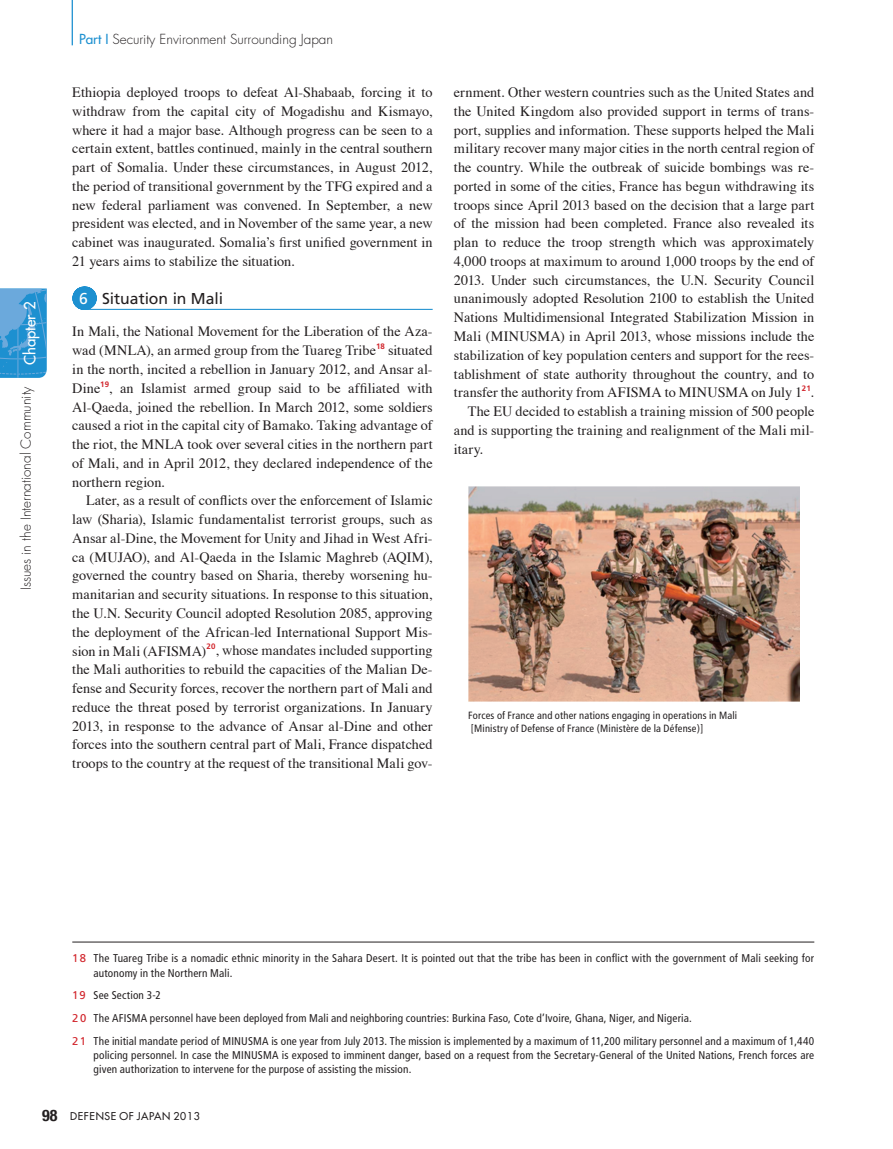
<style>
.page{position:relative;width:893px;height:1149px;background:#fff}
.page>*{position:absolute;margin:0;border:0;box-sizing:border-box;transform-origin:0 0}
.t1{font:700 condensed 15.9px "Helvetica Neue";color:#231f20}
.t2{font:15.75px "Frutiger";letter-spacing:-.005em;color:#231f20}
.t3{font:15px "Futura";color:#fff}
.t4{font:14.25px/18.8px "Times";color:#231f20;text-align:justify}
.t5{font:300 13.5px "Futura";color:#231f20}
.t6{font:condensed 11.25px/14.2px "Frutiger";letter-spacing:.015em;color:#231f20}
.t7{font:condensed 10.5px/13.5px "Frutiger";letter-spacing:.015em;color:#231f20}
.t8{font:10.5px "Futura";letter-spacing:.06em;color:#231f20}
.s1{font-weight:400;color:#1d90d0}
.s2{color:#fff}
.s3{font-stretch:normal;color:#d1232a}
</style>
<div class="page">
<svg style="left:84px;top:286px;width:1px;height:23px"></svg>
<hr style="left:83px;top:309px;width:350px;height:1px;background:#1d90d0">
<img style="left:468px;top:486px;width:332px;height:215px">
<hr style="left:72px;top:941px;width:742px;height:1px;background:#231f20">
<hr style="left:72px;top:0;width:1px;height:45px;background:#1d90d0">
<svg style="left:0;top:288px;width:47px;height:90px;background:#3d9ad5"></svg>
<p class="t3" style="left:20px;top:365px;width:65px;rotate:-90deg">Chapter 2</p>
<p class="t5" style="left:18px;top:590px;width:205px;rotate:-90deg">Issues in the International Community</p>
<p class="t5" style="left:79px;top:31px;width:256px"><span class="s1">Part I</span> Security Environment Surrounding Japan</p>
<p class="t4" style="left:72px;top:84px;width:362px">Ethiopia deployed troops to defeat Al-Shabaab, forcing it to withdraw from the capital city of Mogadishu and Kismayo, where it had a major base. Although progress can be seen to a certain extent, battles continued, mainly in the central southern part of Somalia. Under these circumstances, in August 2012, the period of transitional government by the TFG expired and a new federal parliament was convened. In September, a new president was elected, and in November of the same year, a new cabinet was inaugurated. Somalia’s first unified government in 21 years aims to stabilize the situation.</p>
<p class="t2" style="left:79px;top:289px;width:146px"><span class="s2">6</span> Situation in Mali</p>
<p class="t4" style="left:72px;top:323px;width:362px">In Mali, the National Movement for the Liberation of the Aza-</p>
<p class="t4" style="left:72px;top:342px;width:362px">wad (MNLA), an armed group from the Tuareg Tribe<sup>18</sup> situated</p>
<p class="t4" style="left:72px;top:360px;width:362px">in the north, incited a rebellion in January 2012, and Ansar al-</p>
<p class="t4" style="left:72px;top:379px;width:362px">Dine<sup>19</sup>, an Islamist armed group said to be affiliated with</p>
<p class="t4" style="left:72px;top:398px;width:362px">Al-Qaeda, joined the rebellion. In March 2012, some soldiers</p>
<p class="t4" style="left:72px;top:417px;width:362px">caused a riot in the capital city of Bamako. Taking advantage of</p>
<p class="t4" style="left:72px;top:435px;width:362px">the riot, the MNLA took over several cities in the northern part</p>
<p class="t4" style="left:72px;top:454px;width:362px">of Mali, and in April 2012, they declared independence of the</p>
<p class="t4" style="left:72px;top:473px;width:94px">northern region.</p>
<p class="t4" style="left:86px;top:492px;width:348px">Later, as a result of conflicts over the enforcement of Islamic</p>
<p class="t4" style="left:72px;top:510px;width:362px">law (Sharia), Islamic fundamentalist terrorist groups, such as</p>
<p class="t4" style="left:72px;top:529px;width:362px">Ansar al-Dine, the Movement for Unity and Jihad in West Afri-</p>
<p class="t4" style="left:72px;top:548px;width:362px">ca (MUJAO), and Al-Qaeda in the Islamic Maghreb (AQIM),</p>
<p class="t4" style="left:72px;top:567px;width:362px">governed the country based on Sharia, thereby worsening hu-</p>
<p class="t4" style="left:72px;top:585px;width:362px">manitarian and security situations. In response to this situation,</p>
<p class="t4" style="left:72px;top:604px;width:362px">the U.N. Security Council adopted Resolution 2085, approving</p>
<p class="t4" style="left:72px;top:623px;width:362px">the deployment of the African-led International Support Mis-</p>
<p class="t4" style="left:72px;top:642px;width:362px">sion in Mali (AFISMA)<sup>20</sup>, whose mandates included supporting</p>
<p class="t4" style="left:72px;top:660px;width:362px">the Mali authorities to rebuild the capacities of the Malian De-</p>
<p class="t4" style="left:72px;top:679px;width:362px">fense and Security forces, recover the northern part of Mali and</p>
<p class="t4" style="left:72px;top:698px;width:362px">reduce the threat posed by terrorist organizations. In January</p>
<p class="t4" style="left:72px;top:717px;width:362px">2013, in response to the advance of Ansar al-Dine and other</p>
<p class="t4" style="left:72px;top:735px;width:362px">forces into the southern central part of Mali, France dispatched</p>
<p class="t4" style="left:72px;top:754px;width:362px">troops to the country at the request of the transitional Mali gov-</p>
<p class="t4" style="left:454px;top:84px;width:362px">ernment. Other western countries such as the United States and</p>
<p class="t4" style="left:454px;top:102px;width:362px">the United Kingdom also provided support in terms of trans-</p>
<p class="t4" style="left:454px;top:121px;width:362px">port, supplies and information. These supports helped the Mali</p>
<p class="t4" style="left:454px;top:140px;width:362px">military recover many major cities in the north central region of</p>
<p class="t4" style="left:454px;top:159px;width:362px">the country. While the outbreak of suicide bombings was re-</p>
<p class="t4" style="left:454px;top:177px;width:362px">ported in some of the cities, France has begun withdrawing its</p>
<p class="t4" style="left:454px;top:196px;width:362px">troops since April 2013 based on the decision that a large part</p>
<p class="t4" style="left:454px;top:215px;width:362px">of the mission had been completed. France also revealed its</p>
<p class="t4" style="left:454px;top:234px;width:362px">plan to reduce the troop strength which was approximately</p>
<p class="t4" style="left:454px;top:252px;width:362px">4,000 troops at maximum to around 1,000 troops by the end of</p>
<p class="t4" style="left:454px;top:271px;width:362px">2013. Under such circumstances, the U.N. Security Council</p>
<p class="t4" style="left:454px;top:290px;width:362px">unanimously adopted Resolution 2100 to establish the United</p>
<p class="t4" style="left:454px;top:309px;width:362px">Nations Multidimensional Integrated Stabilization Mission in</p>
<p class="t4" style="left:454px;top:327px;width:362px">Mali (MINUSMA) in April 2013, whose missions include the</p>
<p class="t4" style="left:454px;top:346px;width:362px">stabilization of key population centers and support for the rees-</p>
<p class="t4" style="left:454px;top:365px;width:362px">tablishment of state authority throughout the country, and to</p>
<p class="t4" style="left:454px;top:384px;width:362px">transfer the authority from AFISMA to MINUSMA on July 1<sup>21</sup>.</p>
<p class="t4" style="left:468px;top:402px;width:348px">The EU decided to establish a training mission of 500 people</p>
<p class="t4" style="left:454px;top:421px;width:362px">and is supporting the training and realignment of the Mali mil-</p>
<p class="t4" style="left:454px;top:440px;width:31px">itary.</p>
<p class="t7" style="left:468px;top:708px;width:270px">Forces of France and other nations engaging in operations in Mali [Ministry of Defense of France (Ministère de la Défense)]</p>
<p class="t6" style="left:94px;top:950px;width:722px;text-indent:-21px"><span class="s3">18</span> The Tuareg Tribe is a nomadic ethnic minority in the Sahara Desert. It is pointed out that the tribe has been in conflict with the government of Mali seeking for autonomy in the Northern Mali.</p>
<p class="t6" style="left:72px;top:983px;width:743px;line-height:22.8px"><span class="s3">19</span> See Section 3-2<br><span class="s3">20</span> The AFISMA personnel have been deployed from Mali and neighboring countries: Burkina Faso, Cote d’Ivoire, Ghana, Niger, and Nigeria.<br><span class="s3">21</span> The initial mandate period of MINUSMA is one year from July 2013. The mission is implemented by a maximum of 11,200 military personnel and a maximum of 1,440</p>
<p class="t6" style="left:94px;top:1047px;width:722px">policing personnel. In case the MINUSMA is exposed to imminent danger, based on a request from the Secretary-General of the United Nations, French forces are given authorization to intervene for the purpose of assisting the mission.</p>
<p class="t1" style="left:42px;top:1101px;width:17px">98</p>
<p class="t8" style="left:70px;top:1109px;width:131px">DEFENSE OF JAPAN 2013</p>
</div>
